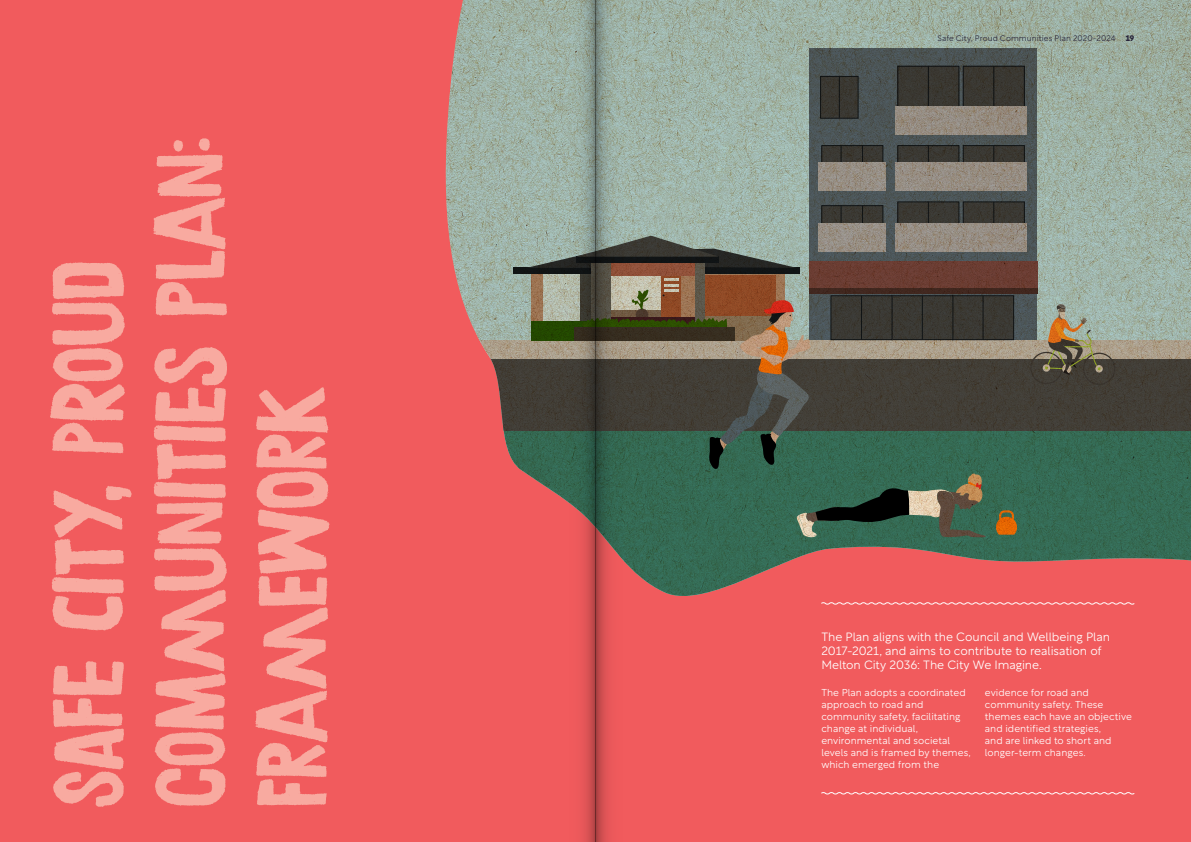
<style>
.page{position:relative;width:1191px;height:842px;background:#f15b5d}
.page>*{position:absolute;margin:0;border:0;box-sizing:border-box;transform-origin:0 0}
.t1{font:100px/102px "Chronic";letter-spacing:-.015em;color:#f8aaa0}
.t2{font:300 12px/14.4px "Rotunda";letter-spacing:-.01em;color:#fff}
.t3{font:300 10px/12px "Rotunda";letter-spacing:.005em;color:#fff}
.t4{font:300 8px "Rotunda";letter-spacing:.01em;color:#29253a}
.t5{font:800 8px "Rotunda";color:#29253a}
</style>
<div class="page">
<svg style="left:821px;top:792px;width:314px;height:3px"></svg>
<svg style="left:821px;top:602px;width:314px;height:3px"></svg>
<img style="left:445px;top:0;width:746px;height:596px">
<svg style="left:595px;top:0;width:36px;height:842px"></svg>
<svg style="left:559px;top:0;width:36px;height:842px"></svg>
<h1 class="t1" style="left:40px;top:808px;width:674px;rotate:-90deg">Safe City, Proud<br>Communities Plan:<br>Framework</h1>
<p class="t4" style="left:937px;top:32px;width:179px">Safe City, Proud Communities Plan 2020-2024</p>
<p class="t5" style="left:1125px;top:32px;width:10px">19</p>
<p class="t2" style="left:821px;top:628px;width:290px">The Plan aligns with the Council and Wellbeing Plan<br>2017-2021, and aims to contribute to realisation of<br>Melton City 2036: The City We Imagine.</p>
<p class="t3" style="left:821px;top:685px;width:151px">The Plan adopts a coordinated approach to road and community safety, facilitating change at individual, environmental and societal levels and is framed by themes, which emerged from the</p>
<p class="t3" style="left:985px;top:685px;width:148px">evidence for road and community safety. These themes each have an objective and identified strategies,<br>and are linked to short and longer-term changes.</p>
</div>
